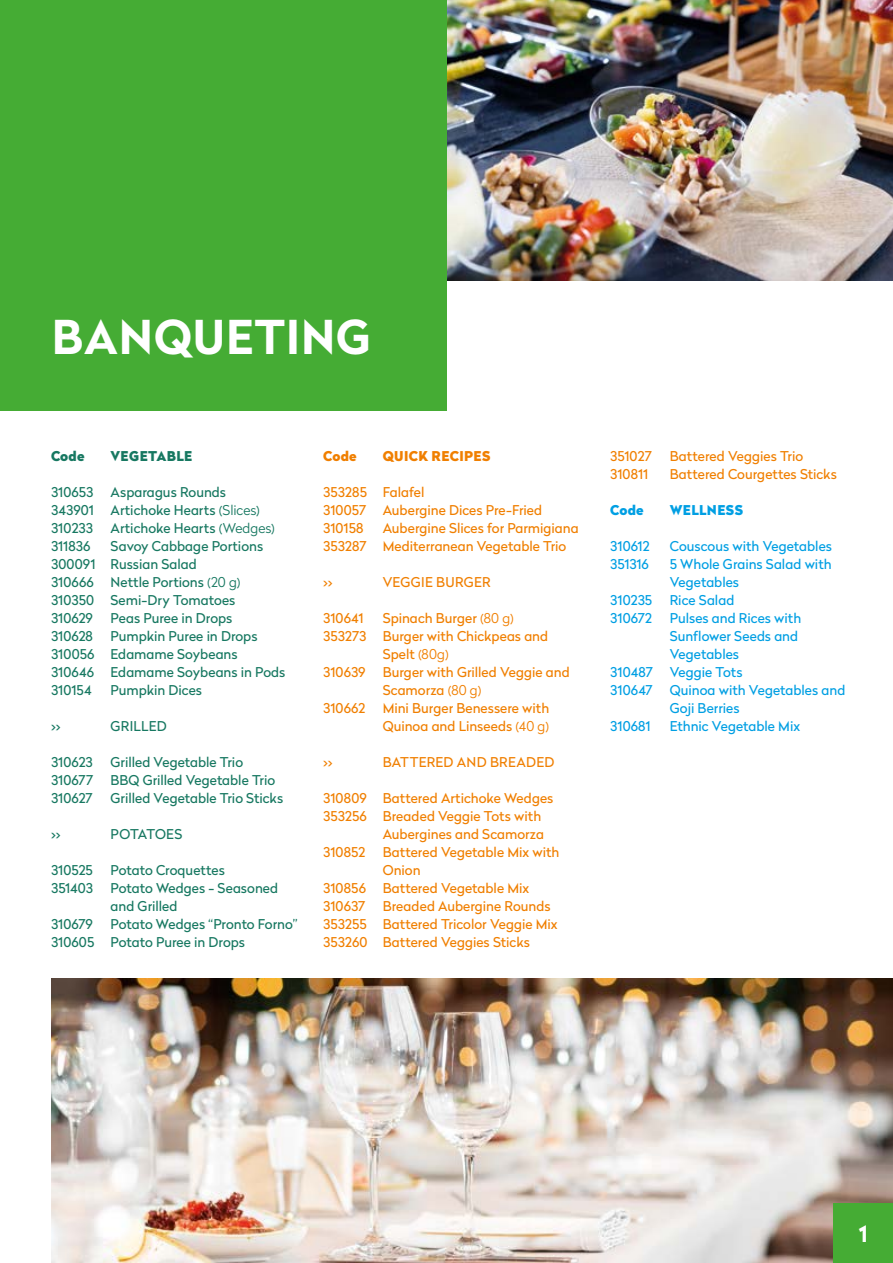
<style>
.page{position:relative;width:893px;height:1263px;background:#fff}
.page>*{position:absolute;margin:0;border:0;box-sizing:border-box;transform-origin:0 0}
.t1{font:700 46.5px "Radikal";letter-spacing:.02em;color:#fff}
.t2{font:700 22.5px "Radikal";color:#fff}
.t3{font:13.5px/18px "Radikal";color:#f07f00}
.t4{font:13.5px/18px "Radikal";color:#177861}
.t5{font:13.5px/18px "Radikal";color:#009fe3}
.t6{font:13.5px "Radikal";letter-spacing:.02em;color:#f07f00}
.t7{font:900 13.5px "Radikal";letter-spacing:.025em;color:#f07f00}
.t8{font:900 13.5px "Radikal";letter-spacing:.025em;color:#177861}
.t9{font:900 13.5px "Radikal";letter-spacing:.025em;color:#009fe3}
.t10{font:13.5px "Radikal";letter-spacing:.02em;color:#177861}
.s1{font-weight:300}
</style>
<div class="page">
<img style="left:51px;top:978px;width:842px;height:285px">
<img style="left:446px;top:0;width:447px;height:280px">
<div style="left:0;top:0;width:446px;height:411px;background:#45ac34"></div>
<div style="left:833px;top:1203px;width:60px;height:60px;background:#45ac34"></div>
<h1 class="t1" style="left:52px;top:303px;width:321px">BANQUETING</h1>
<p class="t8" style="left:51px;top:446px;width:35px">Code</p>
<p class="t8" style="left:111px;top:446px;width:83px">VEGETABLE</p>
<p class="t4" style="left:51px;top:483px;width:44px">310653</p>
<p class="t4" style="left:51px;top:483px;width:210px;text-indent:60px">Asparagus Rounds<br>343901 Artichoke Hearts <span class="s1">(Slices)<br></span>310233</p>
<p class="t4" style="left:111px;top:519px;width:166px">Artichoke Hearts <span class="s1">(Wedges)</span></p>
<p class="t4" style="left:51px;top:537px;width:214px;text-indent:60px">Savoy Cabbage Portions<br>300091 Russian Salad<br>310666 Nettle Portions <span class="s1">(20 g)<br></span>310350 Semi-Dry Tomatoes<br>310629</p>
<p class="t4" style="left:51px;top:537px;width:41px">311836</p>
<p class="t4" style="left:111px;top:609px;width:123px">Peas Puree in Drops</p>
<p class="t4" style="left:51px;top:627px;width:236px;text-indent:60px">Pumpkin Puree in Drops<br>310056 Edamame Soybeans<br>310646 Edamame Soybeans in Pods<br>310154</p>
<p class="t4" style="left:51px;top:627px;width:43px">310628</p>
<p class="t4" style="left:111px;top:681px;width:93px">Pumpkin Dices</p>
<p class="t4" style="left:51px;top:717px;width:11px">››</p>
<p class="t10" style="left:111px;top:716px;width:58px">GRILLED</p>
<p class="t4" style="left:51px;top:753px;width:43px">310623</p>
<p class="t4" style="left:111px;top:753px;width:134px">Grilled Vegetable Trio</p>
<p class="t4" style="left:51px;top:771px;width:44px">310677</p>
<p class="t4" style="left:111px;top:771px;width:166px">BBQ Grilled Vegetable Trio</p>
<p class="t4" style="left:51px;top:789px;width:43px">310627</p>
<p class="t4" style="left:111px;top:789px;width:174px">Grilled Vegetable Trio Sticks</p>
<p class="t4" style="left:51px;top:825px;width:11px">››</p>
<p class="t4" style="left:111px;top:825px;width:73px">POTATOES</p>
<p class="t4" style="left:51px;top:861px;width:43px">310525</p>
<p class="t4" style="left:111px;top:861px;width:116px">Potato Croquettes</p>
<p class="t4" style="left:51px;top:879px;width:43px">351403</p>
<p class="t4" style="left:111px;top:879px;width:169px">Potato Wedges - Seasoned and Grilled</p>
<p class="t4" style="left:51px;top:915px;width:43px">310679</p>
<p class="t4" style="left:51px;top:915px;width:248px;text-indent:60px">Potato Wedges “Pronto Forno”<br>310605 Potato Puree in Drops</p>
<p class="t7" style="left:323px;top:446px;width:35px">Code</p>
<p class="t7" style="left:383px;top:446px;width:109px">QUICK RECIPES</p>
<p class="t3" style="left:323px;top:483px;width:221px">353285 Falafel<br>310057 Aubergine Dices Pre-Fried<br>310158</p>
<p class="t3" style="left:323px;top:519px;width:257px;text-indent:60px">Aubergine Slices for Parmigiana<br>353287 Mediterranean Vegetable Trio</p>
<p class="t3" style="left:323px;top:573px;width:11px">››</p>
<p class="t6" style="left:383px;top:573px;width:110px">VEGGIE BURGER</p>
<p class="t3" style="left:323px;top:609px;width:42px">310641</p>
<p class="t3" style="left:383px;top:609px;width:133px">Spinach Burger <span class="s1">(80 g)</span></p>
<p class="t3" style="left:323px;top:627px;width:226px">353273 Burger with Chickpeas and</p>
<p class="t3" style="left:383px;top:645px;width:67px">Spelt <span class="s1">(80g)</span></p>
<p class="t3" style="left:323px;top:663px;width:44px">310639</p>
<p class="t3" style="left:383px;top:663px;width:188px">Burger with Grilled Veggie and<br>Scamorza <span class="s1">(80 g)</span></p>
<p class="t3" style="left:323px;top:699px;width:44px">310662</p>
<p class="t3" style="left:383px;top:699px;width:168px">Mini Burger Benessere with<br>Quinoa and Linseeds <span class="s1">(40 g)</span></p>
<p class="t3" style="left:323px;top:753px;width:11px">››</p>
<p class="t6" style="left:383px;top:753px;width:173px">BATTERED AND BREADED</p>
<p class="t3" style="left:323px;top:789px;width:232px">310809 Battered Artichoke Wedges</p>
<p class="t3" style="left:323px;top:807px;width:220px">353256 Breaded Veggie Tots with</p>
<p class="t3" style="left:383px;top:825px;width:163px">Aubergines and Scamorza</p>
<p class="t3" style="left:323px;top:843px;width:44px">310852</p>
<p class="t3" style="left:383px;top:843px;width:178px">Battered Vegetable Mix with</p>
<p class="t3" style="left:383px;top:861px;width:39px">Onion</p>
<p class="t3" style="left:323px;top:879px;width:208px">310856 Battered Vegetable Mix</p>
<p class="t3" style="left:323px;top:897px;width:44px">310637</p>
<p class="t3" style="left:323px;top:897px;width:236px;text-indent:60px">Breaded Aubergine Rounds<br>353255 Battered Tricolor Veggie Mix<br>353260 Battered Veggies Sticks</p>
<p class="t3" style="left:610px;top:447px;width:43px">351027</p>
<p class="t3" style="left:670px;top:447px;width:135px">Battered Veggies Trio</p>
<p class="t3" style="left:610px;top:465px;width:39px">310811</p>
<p class="t3" style="left:670px;top:465px;width:169px">Battered Courgettes Sticks</p>
<p class="t9" style="left:610px;top:500px;width:35px">Code</p>
<p class="t9" style="left:670px;top:500px;width:75px">WELLNESS</p>
<p class="t5" style="left:610px;top:537px;width:41px">310612</p>
<p class="t5" style="left:670px;top:537px;width:164px">Couscous with Vegetables</p>
<p class="t5" style="left:610px;top:555px;width:40px">351316</p>
<p class="t5" style="left:670px;top:555px;width:163px">5 Whole Grains Salad with<br>Vegetables</p>
<p class="t5" style="left:610px;top:591px;width:43px">310235</p>
<p class="t5" style="left:670px;top:591px;width:66px">Rice Salad</p>
<p class="t5" style="left:610px;top:609px;width:43px">310672</p>
<p class="t5" style="left:670px;top:609px;width:133px">Pulses and Rices with</p>
<p class="t5" style="left:670px;top:627px;width:130px">Sunflower Seeds and</p>
<p class="t5" style="left:670px;top:645px;width:71px">Vegetables</p>
<p class="t5" style="left:610px;top:663px;width:134px">310487 Veggie Tots</p>
<p class="t5" style="left:610px;top:681px;width:44px">310647</p>
<p class="t5" style="left:670px;top:681px;width:177px">Quinoa with Vegetables and<br>Goji Berries</p>
<p class="t5" style="left:610px;top:717px;width:42px">310681</p>
<p class="t5" style="left:670px;top:717px;width:132px">Ethnic Vegetable Mix</p>
<h2 class="t2" style="left:859px;top:1217px;width:10px">1</h2>
</div>
